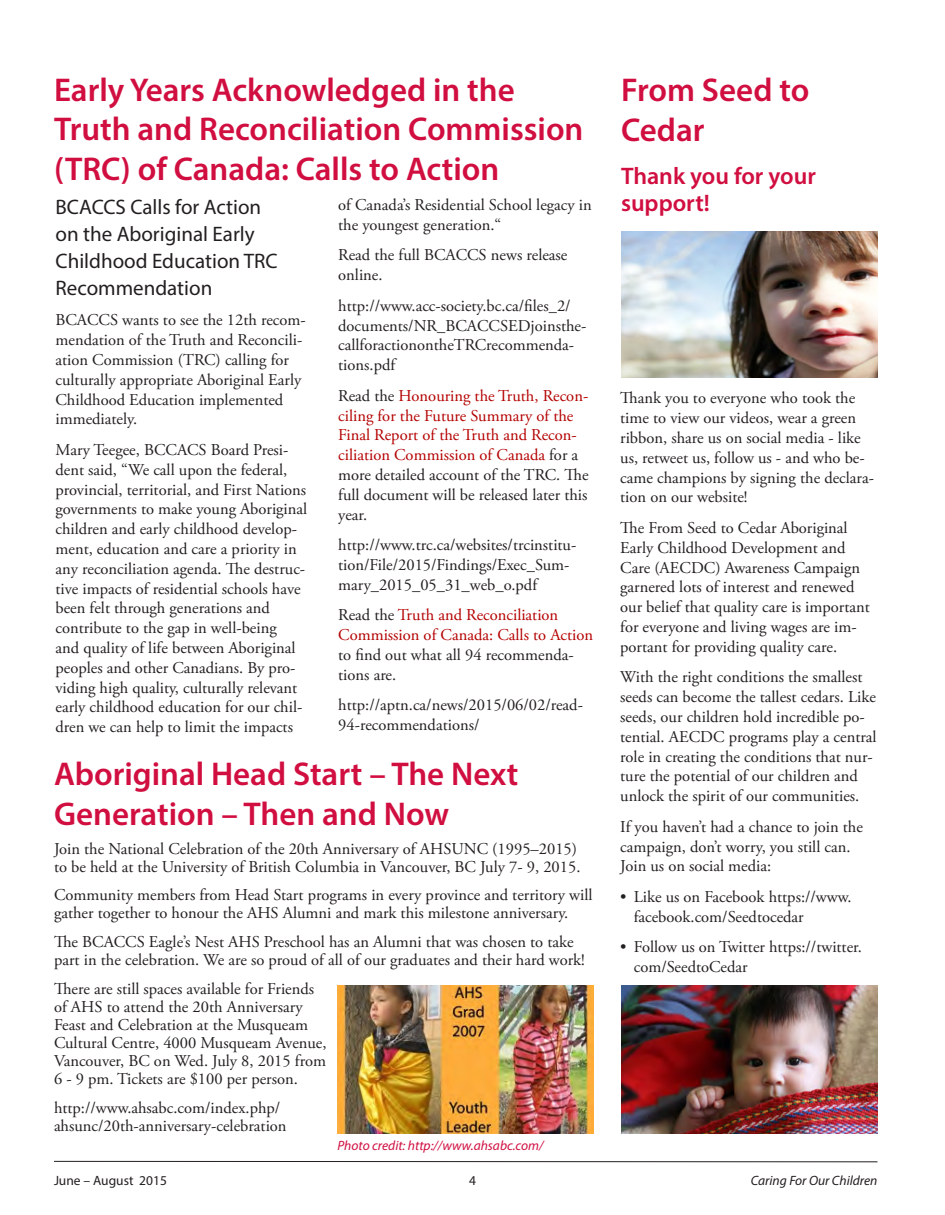
<style>
.page{position:relative;width:945px;height:1215px;background:#fff}
.page>*{position:absolute;margin:0;border:0;box-sizing:border-box;transform-origin:0 0}
.Heading_3{font:600 33px/39.6px "Myriad Pro";color:#d10e40}
.Heading_1{font:600 33px/39.6px "Myriad Pro";color:#d10e40}
.Heading_3-2{font:600 24px/27px "Myriad Pro";color:#d10e40}
.Body_Text{font:21px/27px "Myriad Pro";color:#231f20}
.Body_Text-2{font:16.5px/19.8px "Adobe Garamond Pro";color:#231f20}
.Body_Text-3{font:16.5px/19.8px "Adobe Garamond Pro";color:#b40000}
.t1{font:italic 13.5px "Myriad Pro";color:#d10e40}
.t2{font:italic 13.5px "Myriad Pro";color:#231f20}
.t3{font:13.5px "Myriad Pro";color:#231f20}
.s1{color:#231f20}
</style>
<div class="page">
<svg style="left:54px;top:1161px;width:824px;height:2px"></svg>
<img style="left:621px;top:231px;width:257px;height:147px">
<img style="left:621px;top:986px;width:257px;height:148px">
<img style="left:338px;top:985px;width:256px;height:149px">
<p class="Heading_3" style="left:54px;top:69px;width:531px">Early Years Acknowledged in the<br>Truth and Reconciliation Commission (TRC) of Canada: Calls to Action</p>
<p class="Heading_3" style="left:621px;top:70px;width:190px">From Seed to<br>Cedar</p>
<p class="Heading_3-2" style="left:621px;top:162px;width:196px">Thank you for your support!</p>
<p class="Body_Text-2" style="left:338px;top:195px;width:255px">of Canada’s Residential School legacy in the youngest generation.“</p>
<p class="Body_Text-2" style="left:338px;top:246px;width:231px">Read the full BCACCS news release online.</p>
<p class="Body_Text-2" style="left:338px;top:296px;width:250px">http://www.acc-society.bc.ca/files_2/ documents/NR_BCACCSEDjoinsthe&shy;callforactionontheTRCrecommenda&shy;tions.pdf</p>
<p class="Body_Text-3" style="left:338px;top:386px;width:252px"><span class="s1">Read the</span> Honouring the Truth, Recon&shy;ciling for the Future Summary of the<br>Final Report of the Truth and Recon&shy;ciliation Commission of Canada <span class="s1">for a more detailed account of the TRC. The full document will be released later this year.</span></p>
<p class="Body_Text-2" style="left:338px;top:536px;width:240px">http://www.trc.ca/websites/trcinstitu&shy;tion/File/2015/Findings/Exec_Sum&shy;mary_2015_05_31_web_o.pdf</p>
<p class="Body_Text-3" style="left:338px;top:606px;width:256px"><span class="s1">Read the</span> Truth and Reconciliation<br>Commission of Canada: Calls to Action <span class="s1">to find out what all 94 recommenda&shy;tions are.</span></p>
<p class="Body_Text-2" style="left:338px;top:696px;width:246px">http://aptn.ca/news/2015/06/02/read-<br>94-recommendations/</p>
<p class="Body_Text" style="left:56px;top:193px;width:224px">BCACCS Calls for Action on the Aboriginal Early<br>Childhood Education TRC<br>Recommendation</p>
<p class="Body_Text-2" style="left:56px;top:311px;width:252px">BCACCS wants to see the 12th recom&shy;mendation of the Truth and Reconcili&shy;ation Commission (TRC) calling for culturally appropriate Aboriginal Early Childhood Education implemented immediately.</p>
<p class="Body_Text-2" style="left:56px;top:440px;width:253px">Mary Teegee, BCCACS Board Presi&shy;dent said, “We call upon the federal, provincial, territorial, and First Nations governments to make young Aboriginal children and early childhood develop&shy;ment, education and care a priority in any reconciliation agenda. The destruc&shy;tive impacts of residential schools have been felt through generations and contribute to the gap in well-being<br>and quality of life between Aboriginal peoples and other Canadians. By pro&shy;viding high quality, culturally relevant early childhood education for our chil&shy;dren we can help to limit the impacts</p>
<p class="Body_Text-2" style="left:620px;top:389px;width:255px">Thank you to everyone who took the time to view our videos, wear a green ribbon, share us on social media - like us, retweet us, follow us - and who be&shy;came champions by signing the declara&shy;tion on our website!</p>
<p class="Body_Text-2" style="left:620px;top:519px;width:251px">The From Seed to Cedar Aboriginal Early Childhood Development and Care (AECDC) Awareness Campaign garnered lots of interest and renewed our belief that quality care is important for everyone and living wages are im&shy;portant for providing quality care.</p>
<p class="Body_Text-2" style="left:620px;top:668px;width:258px">With the right conditions the smallest seeds can become the tallest cedars. Like seeds, our children hold incredible po&shy;tential. AECDC programs play a central role in creating the conditions that nur&shy;ture the potential of our children and unlock the spirit of our communities.</p>
<p class="Body_Text-2" style="left:620px;top:817px;width:244px">If you haven’t had a chance to join the campaign, don’t worry, you still can.<br>Join us on social media:</p>
<p class="Body_Text-2" style="left:634px;top:888px;width:219px;text-indent:-13px">• Like us on Facebook https://www. facebook.com/Seedtocedar</p>
<p class="Body_Text-2" style="left:634px;top:938px;width:230px;text-indent:-13px">• Follow us on Twitter https://twitter. com/SeedtoCedar</p>
<p class="Heading_1" style="left:54px;top:754px;width:466px">Aboriginal Head Start – The Next<br>Generation – Then and Now</p>
<p class="Body_Text-2" style="left:54px;top:840px;width:528px;line-height:18px">Join the National Celebration of the 20th Anniversary of AHSUNC (1995–2015) to be held at the University of British Columbia in Vancouver, BC July 7- 9, 2015.</p>
<p class="Body_Text-2" style="left:54px;top:887px;width:540px;line-height:18px">Community members from Head Start programs in every province and territory will gather together to honour the AHS Alumni and mark this milestone anniversary.</p>
<p class="Body_Text-2" style="left:54px;top:934px;width:532px;line-height:18px">The BCACCS Eagle’s Nest AHS Preschool has an Alumni that was chosen to take part in the celebration. We are so proud of all of our graduates and their hard work!</p>
<p class="Body_Text-2" style="left:54px;top:980px;width:274px;line-height:18px">There are still spaces available for Friends of AHS to attend the 20th Anniversary Feast and Celebration at the Musqueam Cultural Centre, 4000 Musqueam Avenue, Vancouver, BC on Wed. July 8, 2015 from 6 - 9 pm. Tickets are $100 per person.</p>
<p class="Body_Text-2" style="left:54px;top:1099px;width:234px;line-height:18px">http://www.ahsabc.com/index.php/ ahsunc/20th-anniversary-celebration</p>
<p class="t1" style="left:338px;top:1137px;width:208px">Photo credit: http://www.ahsabc.com/</p>
<p class="t3" style="left:54px;top:1172px;width:114px">June – August 2015</p>
<p class="t3" style="left:469px;top:1172px;width:8px">4</p>
<p class="t2" style="left:751px;top:1172px;width:128px">Caring For Our Children</p>
</div>
